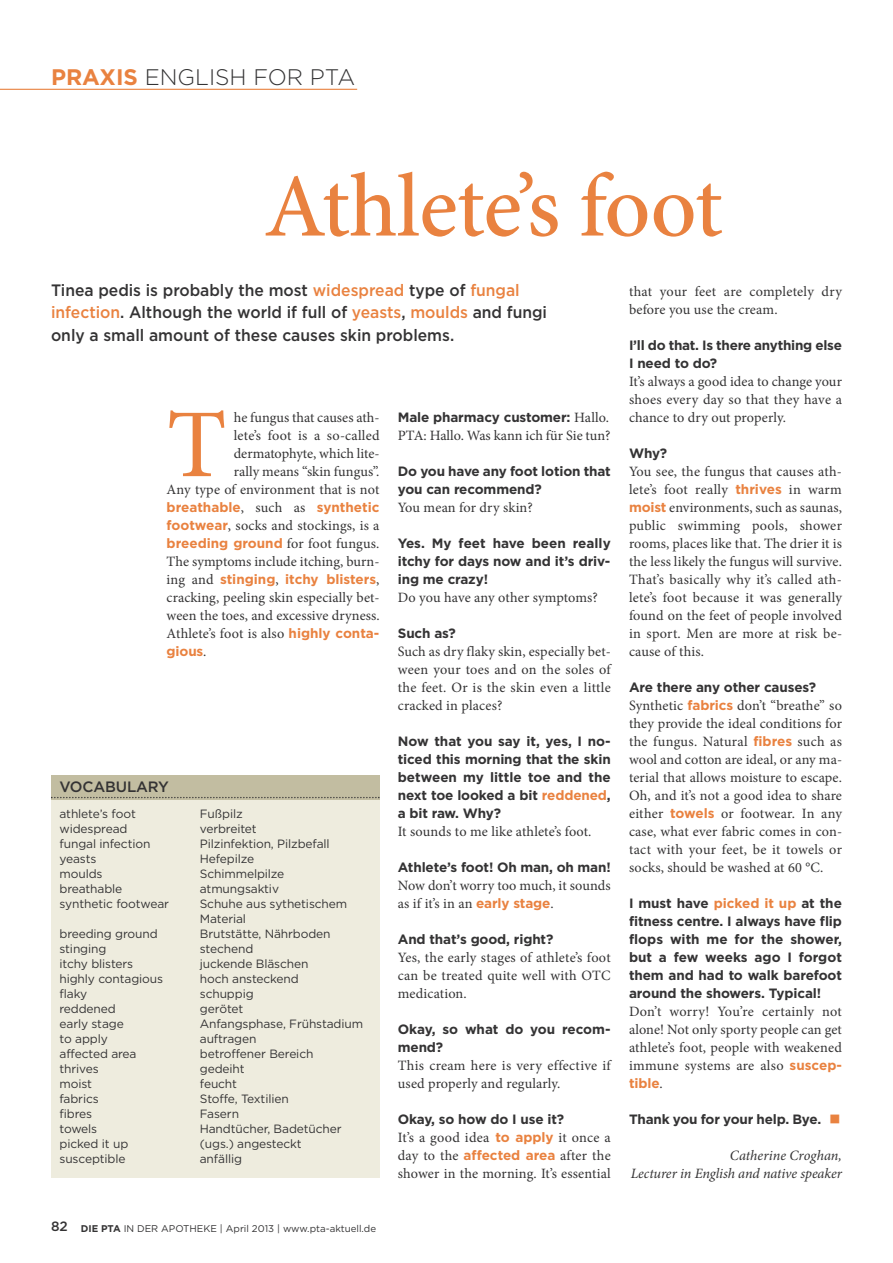
<style>
.page{position:relative;width:893px;height:1263px;background:#fff}
.page>*{position:absolute;margin:0;border:0;box-sizing:border-box;transform-origin:0 0}
.t1{font:97.35px "Minion Pro";color:#e98240}
.t2{font:500 90px "Minion Pro";letter-spacing:-.01em;color:#e98240}
.t3{font:300 22.5px "Gotham";color:#343334}
.t4{font:500 16.5px/22.5px "Gotham";color:#343334;scale:.95 1}
.t5{font:500 15px "Gotham";letter-spacing:-.01em;color:#343334}
.t6{font:14.25px/18px "Minion Pro";letter-spacing:.01em;color:#343334;text-align:justify}
.t7{font:italic 14.25px/18px "Minion Pro";letter-spacing:-.005em;color:#343334;text-align:right}
.t8{font:700 13.5px/18px "Gotham";letter-spacing:-.01em;color:#343334}
.t9{font:700 13.5px "Gotham";color:#e98240}
.t10{font:12px/15px "Gotham";letter-spacing:-.01em;color:#343334}
.t11{font:9.75px "Gotham";color:#343334}
.s1{font-weight:700;color:#e98240}
.s2{color:#e98240}
.s3{font-family:"Minion Pro";font-weight:400;font-size:14.25px;color:#343334}
.s4{font-family:"Gotham";font-weight:700;font-size:13.5px;color:#e98240}
.s5{font-weight:500;font-size:13.5px}
.s6{font-weight:700}
.s7{font-family:"Minion Pro";font-weight:400;font-size:14.25px}
</style>
<div class="page">
<hr style="left:0;top:89px;width:357px;height:1px;background:#e98240">
<div style="left:51px;top:775px;width:329px;height:403px;background:#eeecde"></div>
<div style="left:51px;top:775px;width:329px;height:24px;background:#c2bda1"></div>
<svg style="left:51px;top:797px;width:329px;height:1px"></svg>
<h3 class="t3" style="left:51px;top:68px;width:306px"><span class="s1">PRAXIS</span> ENGLISH FOR PTA</h3>
<h2 class="t2" style="left:264px;top:152px;width:460px">Athlete’s foot</h2>
<p class="t4" style="left:51px;top:280px;width:524px">Tinea pedis is probably the most <span class="s2">widespread</span> type of <span class="s2">fungal infection</span>. Although the world if full of <span class="s2">yeasts</span>, <span class="s2">moulds</span> and fungi only a small amount of these causes skin problems.</p>
<h1 class="t1" style="left:167px;top:407px;width:62px">T</h1>
<p class="t6" style="left:167px;top:410px;width:214px;text-align:right">he fungus that causes ath-<br>lete’s foot is a so-called dermatophyte, which lite-<br>rally means “skin fungus”.<br>Any type of environment that is not</p>
<p class="t9" style="left:167px;top:502px;width:214px">breathable<span class="s3">, such as</span> synthetic</p>
<p class="t6" style="left:167px;top:518px;width:214px"><span class="s4">footwear</span>, socks and stockings, is a</p>
<p class="t9" style="left:167px;top:538px;width:214px">breeding ground <span class="s3">for foot fungus.</span></p>
<p class="t6" style="left:167px;top:554px;width:214px">The symptoms include itching, burn-</p>
<p class="t9" style="left:167px;top:574px;width:214px"><span class="s3">ing and</span> stinging<span class="s3">,</span> itchy blisters<span class="s3">,</span></p>
<p class="t6" style="left:167px;top:590px;width:214px">cracking, peeling skin especially bet&shy;ween the toes, and excessive dryness.<br>Athlete’s foot is also <span class="s4">highly conta-</span></p>
<p class="t9" style="left:167px;top:646px;width:41px">gious<span class="s3">.</span></p>
<p class="t5" style="left:60px;top:780px;width:111px">VOCABULARY</p>
<p class="t10" style="left:60px;top:807px;width:78px">athlete’s foot</p>
<p class="t10" style="left:200px;top:807px;width:44px">Fußpilz</p>
<p class="t10" style="left:60px;top:822px;width:69px">widespread</p>
<p class="t10" style="left:200px;top:822px;width:58px">verbreitet</p>
<p class="t10" style="left:60px;top:837px;width:92px">fungal infection</p>
<p class="t10" style="left:200px;top:837px;width:131px">Pilzinfektion, Pilzbefall</p>
<p class="t10" style="left:60px;top:852px;width:38px">yeasts</p>
<p class="t10" style="left:200px;top:852px;width:56px">Hefepilze</p>
<p class="t10" style="left:60px;top:867px;width:45px">moulds</p>
<p class="t10" style="left:200px;top:867px;width:86px">Schimmelpilze</p>
<p class="t10" style="left:60px;top:882px;width:64px">breathable</p>
<p class="t10" style="left:200px;top:882px;width:81px">atmungsaktiv</p>
<p class="t10" style="left:60px;top:897px;width:111px">synthetic footwear</p>
<p class="t10" style="left:200px;top:897px;width:149px">Schuhe aus sythetischem<br>Material</p>
<p class="t10" style="left:60px;top:927px;width:100px">breeding ground</p>
<p class="t10" style="left:200px;top:927px;width:132px">Brutstätte, Nährboden</p>
<p class="t10" style="left:60px;top:942px;width:48px">stinging</p>
<p class="t10" style="left:200px;top:942px;width:55px">stechend</p>
<p class="t10" style="left:60px;top:957px;width:75px">itchy blisters</p>
<p class="t10" style="left:200px;top:957px;width:110px">juckende Bläschen</p>
<p class="t10" style="left:60px;top:972px;width:105px">highly contagious</p>
<p class="t10" style="left:200px;top:972px;width:101px">hoch ansteckend</p>
<p class="t10" style="left:60px;top:987px;width:29px">flaky</p>
<p class="t10" style="left:200px;top:987px;width:55px">schuppig</p>
<p class="t10" style="left:60px;top:1002px;width:58px">reddened</p>
<p class="t10" style="left:200px;top:1002px;width:45px">gerötet</p>
<p class="t10" style="left:60px;top:1017px;width:66px">early stage</p>
<p class="t10" style="left:200px;top:1017px;width:165px">Anfangsphase, Frühstadium</p>
<p class="t10" style="left:60px;top:1032px;width:50px">to apply</p>
<p class="t10" style="left:200px;top:1032px;width:58px">auftragen</p>
<p class="t10" style="left:60px;top:1047px;width:79px">affected area</p>
<p class="t10" style="left:200px;top:1047px;width:115px">betroffener Bereich</p>
<p class="t10" style="left:60px;top:1062px;width:41px">thrives</p>
<p class="t10" style="left:200px;top:1062px;width:46px">gedeiht</p>
<p class="t10" style="left:60px;top:1077px;width:34px">moist</p>
<p class="t10" style="left:200px;top:1077px;width:39px">feucht</p>
<p class="t10" style="left:60px;top:1092px;width:41px">fabrics</p>
<p class="t10" style="left:200px;top:1092px;width:90px">Stoffe, Textilien</p>
<p class="t10" style="left:60px;top:1107px;width:34px">fibres</p>
<p class="t10" style="left:200px;top:1107px;width:41px">Fasern</p>
<p class="t10" style="left:60px;top:1122px;width:39px">towels</p>
<p class="t10" style="left:200px;top:1122px;width:143px">Handtücher, Badetücher</p>
<p class="t10" style="left:60px;top:1137px;width:70px">picked it up</p>
<p class="t10" style="left:200px;top:1137px;width:103px">(ugs.) angesteckt</p>
<p class="t10" style="left:60px;top:1152px;width:68px">susceptible</p>
<p class="t10" style="left:200px;top:1152px;width:44px">anfällig</p>
<p class="t11" style="left:51px;top:1225px;width:327px"><span class="s5">82</span> <span class="s6">DIE PTA</span> IN DER APOTHEKE | April 2013 | www.pta-aktuell.de</p>
<p class="t8" style="left:398px;top:409px;width:213px">Male pharmacy customer: <span class="s7">Hallo.</span></p>
<p class="t6" style="left:398px;top:428px;width:214px">PTA: Hallo. Was kann ich für Sie tun?</p>
<p class="t8" style="left:398px;top:463px;width:214px">Do you have any foot lotion that you can recommend?</p>
<p class="t6" style="left:398px;top:500px;width:137px">You mean for dry skin?</p>
<p class="t8" style="left:398px;top:535px;width:214px;text-align:justify">Yes. My feet have been really itchy for days now and it’s driv&shy;ing me crazy!</p>
<p class="t6" style="left:398px;top:590px;width:202px">Do you have any other symptoms?</p>
<p class="t8" style="left:398px;top:625px;width:59px">Such as?</p>
<p class="t6" style="left:398px;top:644px;width:215px">Such as dry flaky skin, especially bet&shy;ween your toes and on the soles of the feet. Or is the skin even a little cracked in places?</p>
<p class="t8" style="left:398px;top:733px;width:214px;text-align:justify">Now that you say it, yes, I no&shy;ticed this morning that the skin between my little toe and the next toe looked a bit <span class="s2">reddened</span>, a bit raw. Why?</p>
<p class="t6" style="left:398px;top:824px;width:195px">It sounds to me like athlete’s foot.</p>
<p class="t8" style="left:398px;top:859px;width:214px">Athlete’s foot! Oh man, oh man!</p>
<p class="t6" style="left:398px;top:878px;width:214px">Now don’t worry too much, it sounds as if it’s in an <span class="s4">early stage</span>.</p>
<p class="t8" style="left:398px;top:931px;width:157px">And that’s good, right?</p>
<p class="t6" style="left:398px;top:950px;width:214px">Yes, the early stages of athlete’s foot can be treated quite well with OTC medication.</p>
<p class="t8" style="left:398px;top:1021px;width:214px">Okay, so what do you recom&shy;mend?</p>
<p class="t6" style="left:398px;top:1058px;width:214px">This cream here is very effective if used properly and regularly.</p>
<p class="t8" style="left:398px;top:1111px;width:168px">Okay, so how do I use it?</p>
<p class="t6" style="left:398px;top:1130px;width:214px">It’s a good idea <span class="s4">to apply</span> it once a day to the <span class="s4">affected area</span> after the shower in the morning. It’s essential</p>
<p class="t6" style="left:629px;top:284px;width:214px">that your feet are completely dry before you use the cream.</p>
<p class="t8" style="left:629px;top:337px;width:214px">I’ll do that. Is there anything else<br>I need to do?</p>
<p class="t6" style="left:629px;top:374px;width:214px">It’s always a good idea to change your shoes every day so that they have a chance to dry out properly.</p>
<p class="t8" style="left:629px;top:445px;width:40px">Why?</p>
<p class="t6" style="left:629px;top:464px;width:215px">You see, the fungus that causes ath&shy;lete’s foot really <span class="s4">thrives</span> in warm <span class="s4">moist</span> environments, such as saunas, public swimming pools, shower rooms, places like that. The drier it is the less likely the fungus will survive.<br>That’s basically why it’s called ath&shy;lete’s foot because it was generally found on the feet of people involved in sport. Men are more at risk be&shy;cause of this.</p>
<p class="t8" style="left:629px;top:679px;width:188px">Are there any other causes?</p>
<p class="t6" style="left:629px;top:698px;width:215px">Synthetic <span class="s4">fabrics</span> don’t “breathe” so they provide the ideal conditions for the fungus. Natural <span class="s4">fibres</span> such as wool and cotton are ideal, or any ma&shy;terial that allows moisture to escape.<br>Oh, and it’s not a good idea to share either <span class="s4">towels</span> or footwear. In any case, what ever fabric comes in con&shy;tact with your feet, be it towels or socks, should be washed at 60 °C.</p>
<p class="t8" style="left:629px;top:895px;width:214px;text-align:justify">I must have <span class="s2">picked it up</span> at the fitness centre. I always have flip flops with me for the shower, but a few weeks ago I forgot them and had to walk barefoot around the showers. Typical!</p>
<p class="t6" style="left:629px;top:1004px;width:214px">Don’t worry! You’re certainly not alone! Not only sporty people can get athlete’s foot, people with weakened immune systems are also <span class="s4">suscep-</span></p>
<p class="t9" style="left:629px;top:1078px;width:35px">tible<span class="s3">.</span></p>
<p class="t8" style="left:629px;top:1111px;width:194px">Thank you for your help. Bye.</p>
<p class="t7" style="left:631px;top:1148px;width:213px">Catherine Croghan,<br>Lecturer in English and native speaker</p>
</div>
